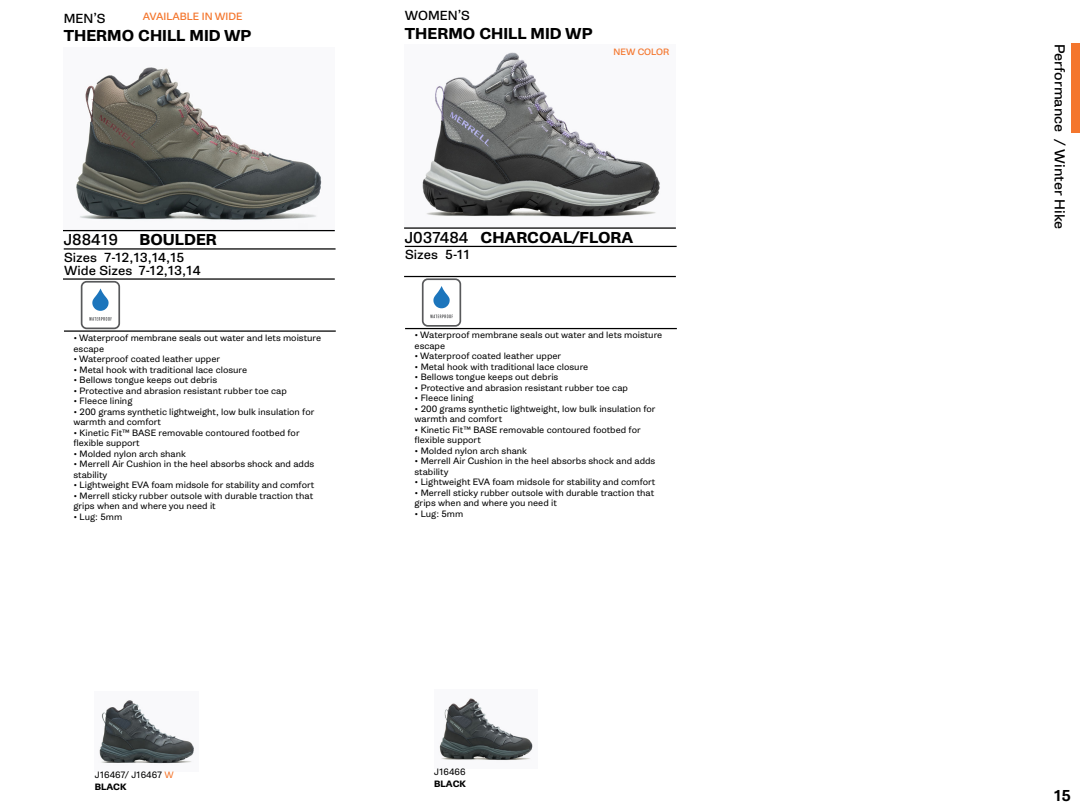
<style>
.page{position:relative;width:1080px;height:810px;background:#fff}
.page>*{position:absolute;margin:0;border:0;box-sizing:border-box;transform-origin:0 0}
.t1{font:700 15px "Gira Sans";color:#000}
.t2{font:15px "Gira Sans";color:#000}
.t3{font:500 15px "Gira Sans";color:#000}
.t4{font:13.75px "Gira Sans";color:#000}
.t5{font:12.5px/13.4px "Gira Sans";color:#000}
.t6{font:10px "Gira Sans";color:#f4762d}
.t7{font:8.75px/10.5px "Gira Sans";color:#000}
.t8{font:8.75px "Gira Sans";color:#f4762d}
.t9{font:700 8.75px "Gira Sans";color:#000}
.s1{font-weight:400}
.s2{color:#f4762d}
.s3{font-weight:700}
</style>
<div class="page">
<img style="left:63px;top:67px;width:272px;height:163px">
<hr style="left:63px;top:230px;width:272px;height:1px;background:#000">
<hr style="left:64px;top:248px;width:272px;height:2px;background:#000">
<hr style="left:64px;top:330px;width:272px;height:2px;background:#000">
<svg style="left:89px;top:317px;width:23px;height:4px"></svg>
<svg style="left:92px;top:289px;width:17px;height:22px"></svg>
<div style="left:81px;top:281px;width:39px;height:48px;border:2px solid #58595b;border-radius:5px"></div>
<hr style="left:63px;top:278px;width:272px;height:2px;background:#000">
<img style="left:99px;top:700px;width:95px;height:64px">
<img style="left:422px;top:52px;width:238px;height:165px">
<hr style="left:404px;top:227px;width:272px;height:2px;background:#000">
<hr style="left:405px;top:246px;width:272px;height:1px;background:#000">
<hr style="left:405px;top:328px;width:272px;height:1px;background:#000">
<svg style="left:430px;top:315px;width:23px;height:3px"></svg>
<svg style="left:433px;top:286px;width:17px;height:22px"></svg>
<div style="left:422px;top:278px;width:39px;height:49px;border:2px solid #58595b;border-radius:5px"></div>
<hr style="left:404px;top:276px;width:272px;height:1px;background:#000">
<img style="left:439px;top:698px;width:94px;height:63px">
<div style="left:1071px;top:43px;width:9px;height:90px;background:#f4762d"></div>
<h3 class="t5" style="left:64px;top:12px;width:43px">MEN’S</h3>
<p class="t6" style="left:143px;top:12px;width:101px">AVAILABLE IN WIDE</p>
<h3 class="t5" style="left:405px;top:10px;width:67px">WOMEN’S</h3>
<h1 class="t1" style="left:64px;top:29px;width:189px">THERMO CHILL MID WP</h1>
<h1 class="t1" style="left:405px;top:27px;width:189px">THERMO CHILL MID WP</h1>
<p class="t8" style="left:614px;top:48px;width:57px">NEW COLOR</p>
<h2 class="t4" style="left:1066px;top:44px;width:187px;rotate:90deg">Performance / Winter Hike</h2>
<h1 class="t2" style="left:64px;top:233px;width:56px">J88419</h1>
<h1 class="t1" style="left:140px;top:234px;width:79px">BOULDER</h1>
<h3 class="t5" style="left:64px;top:251px;width:70px">Sizes<br>Wide Sizes</h3>
<h3 class="t5" style="left:139px;top:251px;width:64px;text-indent:-34px">7-12,13,14,15<br>7-12,13,14</h3>
<h1 class="t1" style="left:405px;top:231px;width:230px"><span class="s1">J037484</span> CHARCOAL/FLORA</h1>
<h3 class="t5" style="left:405px;top:249px;width:66px">Sizes 5-11</h3>
<p class="t7" style="left:73px;top:333px;width:249px">• Waterproof membrane seals out water and lets moisture escape</p>
<p class="t7" style="left:73px;top:354px;width:148px">• Waterproof coated leather upper</p>
<p class="t7" style="left:73px;top:365px;width:175px">• Metal hook with traditional lace closure</p>
<p class="t7" style="left:73px;top:375px;width:145px">• Bellows tongue keeps out debris</p>
<p class="t7" style="left:73px;top:386px;width:215px">• Protective and abrasion resistant rubber toe cap</p>
<p class="t7" style="left:73px;top:396px;width:61px">• Fleece lining</p>
<p class="t7" style="left:73px;top:407px;width:243px">• 200 grams synthetic lightweight, low bulk insulation for warmth and comfort</p>
<p class="t7" style="left:73px;top:428px;width:228px">• Kinetic Fit™ BASE removable contoured footbed for flexible support</p>
<p class="t7" style="left:73px;top:449px;width:114px">• Molded nylon arch shank</p>
<p class="t7" style="left:73px;top:459px;width:242px">• Merrell Air Cushion in the heel absorbs shock and adds stability</p>
<p class="t7" style="left:73px;top:480px;width:242px">• Lightweight EVA foam midsole for stability and comfort</p>
<p class="t7" style="left:73px;top:491px;width:241px">• Merrell sticky rubber outsole with durable traction that grips when and where you need it</p>
<p class="t7" style="left:73px;top:512px;width:50px">• Lug: 5mm</p>
<p class="t7" style="left:415px;top:331px;width:249px">• Waterproof membrane seals out water and lets moisture escape</p>
<p class="t7" style="left:415px;top:352px;width:148px">• Waterproof coated leather upper</p>
<p class="t7" style="left:415px;top:362px;width:175px">• Metal hook with traditional lace closure</p>
<p class="t7" style="left:415px;top:373px;width:145px">• Bellows tongue keeps out debris</p>
<p class="t7" style="left:415px;top:383px;width:215px">• Protective and abrasion resistant rubber toe cap</p>
<p class="t7" style="left:415px;top:394px;width:61px">• Fleece lining</p>
<p class="t7" style="left:415px;top:404px;width:243px">• 200 grams synthetic lightweight, low bulk insulation for warmth and comfort</p>
<p class="t7" style="left:415px;top:425px;width:228px">• Kinetic Fit™ BASE removable contoured footbed for flexible support</p>
<p class="t7" style="left:415px;top:446px;width:114px">• Molded nylon arch shank</p>
<p class="t7" style="left:415px;top:457px;width:242px">• Merrell Air Cushion in the heel absorbs shock and adds stability</p>
<p class="t7" style="left:415px;top:478px;width:242px">• Lightweight EVA foam midsole for stability and comfort</p>
<p class="t7" style="left:415px;top:488px;width:241px">• Merrell sticky rubber outsole with durable traction that grips when and where you need it</p>
<p class="t7" style="left:415px;top:509px;width:50px">• Lug: 5mm</p>
<p class="t7" style="left:95px;top:769px;width:81px;line-height:12.1px">J16467/ J16467 <span class="s2">W<br></span><span class="s3">BLACK</span></p>
<p class="t7" style="left:434px;top:767px;width:33px">J16466</p>
<p class="t9" style="left:434px;top:780px;width:33px">BLACK</p>
<h1 class="t3" style="left:1054px;top:789px;width:19px">15</h1>
</div>
